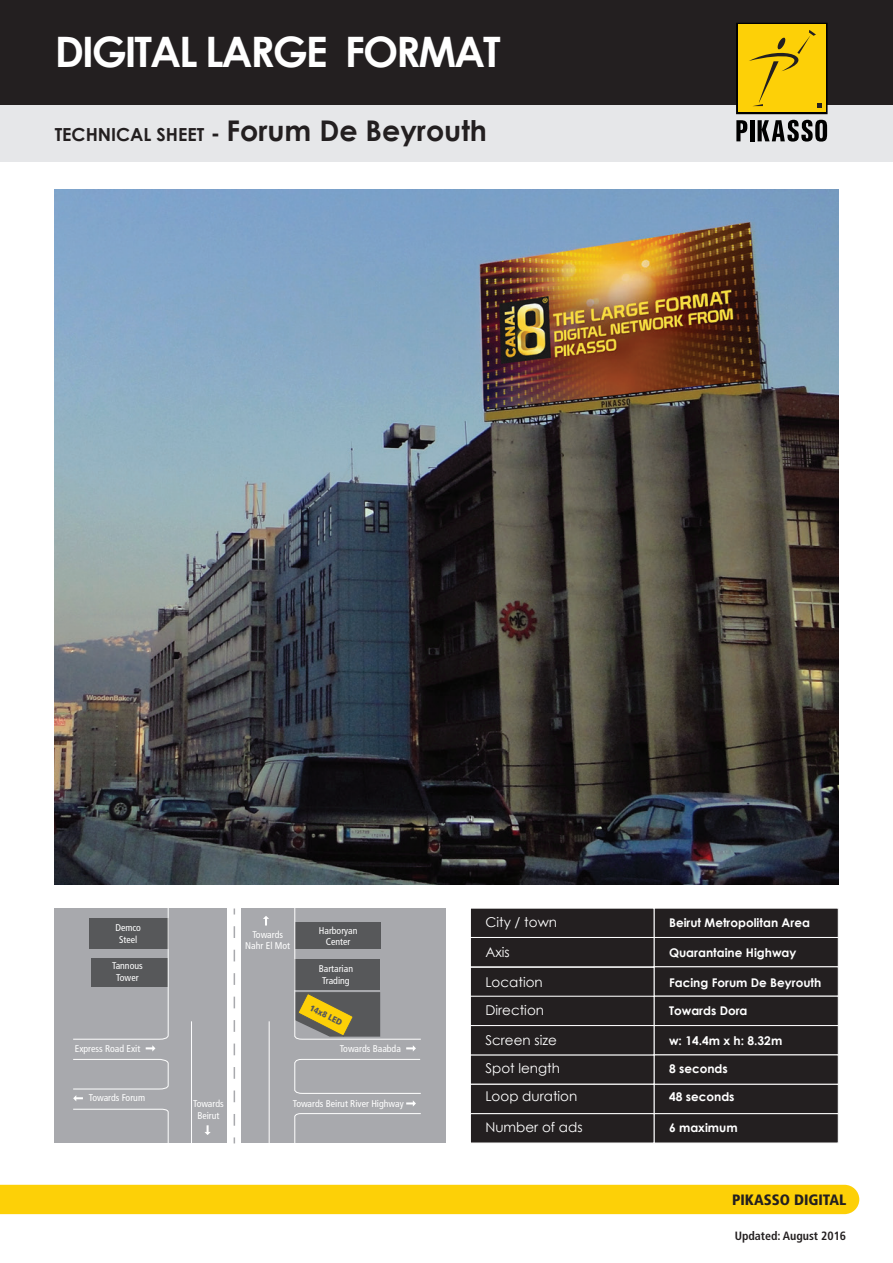
<style>
.page{position:relative;width:893px;height:1263px;background:#fff}
.page>*{position:absolute;margin:0;border:0;box-sizing:border-box;transform-origin:0 0}
.t1{font:700 42px "Century Gothic";letter-spacing:-.05em;color:#fff}
.t2{font:700 28.5px "Century Gothic";color:#231f20}
.t3{font:900 condensed 15px "Frutiger LT Std";color:#231f20}
.t4{font:13.5px/29px "Century Gothic";color:#fff}
.t5{font:700 12px "Century Gothic";color:#fff}
.t6{font:700 condensed 12px "Frutiger LT Std";color:#231f20}
.t7{font:condensed 9.75px/11.7px "Frutiger LT Std";color:#fff;text-align:center}
.t8{font:900 condensed 8.55px "Frutiger LT Std";color:#57585a}
.s1{font-size:18px}
.s2{font-size:22.5px}
</style>
<div class="page">
<div style="left:0;top:0;width:893px;height:105px;background:#231f20"></div>
<div style="left:0;top:105px;width:893px;height:57px;background:#e6e7e9"></div>
<div style="left:0;top:1185px;width:859px;height:29px;background:#fdd007"></div>
<svg style="left:736px;top:120px;width:11px;height:21px"></svg>
<hr style="left:750px;top:120px;width:4px;height:21px;background:#000">
<svg style="left:758px;top:120px;width:69px;height:22px"></svg>
<svg style="left:736px;top:23px;width:91px;height:91px"></svg>
<div style="left:738px;top:25px;width:87px;height:87px;background:#fdd007"></div>
<svg style="left:749px;top:30px;width:73px;height:78px"></svg>
<div style="left:55px;top:908px;width:391px;height:235px;background:#a8a9ad"></div>
<svg style="left:204px;top:1125px;width:7px;height:10px"></svg>
<svg style="left:406px;top:1100px;width:10px;height:6px"></svg>
<svg style="left:263px;top:916px;width:6px;height:9px"></svg>
<div style="left:654px;top:908px;width:185px;height:30px;background:#231f20"></div>
<div style="left:654px;top:937px;width:185px;height:30px;background:#231f20;border:1px solid #fff"></div>
<div style="left:654px;top:966px;width:185px;height:30px;background:#231f20;border:1px solid #fff"></div>
<div style="left:654px;top:996px;width:185px;height:30px;background:#231f20;border:1px solid #fff"></div>
<div style="left:654px;top:1025px;width:185px;height:30px;background:#231f20;border:1px solid #fff"></div>
<div style="left:654px;top:1054px;width:185px;height:31px;background:#231f20;border:1px solid #fff"></div>
<div style="left:654px;top:1084px;width:185px;height:30px;background:#231f20;border:1px solid #fff"></div>
<div style="left:654px;top:1113px;width:185px;height:30px;background:#231f20;border:1px solid #fff"></div>
<div style="left:470px;top:967px;width:184px;height:30px;background:#231f20;border:1px solid #fff"></div>
<div style="left:470px;top:1054px;width:184px;height:30px;background:#231f20"></div>
<div style="left:470px;top:908px;width:184px;height:30px;background:#231f20"></div>
<div style="left:470px;top:937px;width:184px;height:30px;background:#231f20;border:1px solid #fff"></div>
<div style="left:470px;top:996px;width:184px;height:30px;background:#231f20;border:1px solid #fff"></div>
<div style="left:470px;top:1025px;width:184px;height:30px;background:#231f20;border:1px solid #fff"></div>
<div style="left:470px;top:1084px;width:184px;height:30px;background:#231f20;border:1px solid #fff"></div>
<div style="left:470px;top:1113px;width:184px;height:30px;background:#231f20;border:1px solid #fff"></div>
<div style="left:227px;top:908px;width:14px;height:235px;background:#fff"></div>
<svg style="left:234px;top:926px;width:1px;height:200px"></svg>
<img style="left:54px;top:189px;width:784px;height:696px">
<svg style="left:294px;top:1113px;width:127px;height:30px"></svg>
<svg style="left:294px;top:1059px;width:127px;height:35px"></svg>
<svg style="left:73px;top:1108px;width:96px;height:35px"></svg>
<svg style="left:73px;top:1059px;width:96px;height:42px"></svg>
<svg style="left:73px;top:908px;width:96px;height:143px"></svg>
<hr style="left:269px;top:1021px;width:1px;height:122px;background:#fff">
<hr style="left:191px;top:1021px;width:1px;height:122px;background:#fff">
<svg style="left:294px;top:908px;width:127px;height:143px"></svg>
<h1 class="t1" style="left:55px;top:20px;width:448px">DIGITAL LARGE FORMAT</h1>
<h2 class="t2" style="left:55px;top:109px;width:434px"><span class="s1">TECHNICAL SHEET</span> <span class="s2">-</span> Forum De Beyrouth</h2>
<p class="t7" style="left:115px;top:922px;width:27px">Demco<br>Steel</p>
<p class="t7" style="left:112px;top:960px;width:32px">Tannous<br>Tower</p>
<p class="t7" style="left:75px;top:1042px;width:67px">Express Road Exit</p>
<p class="t7" style="left:245px;top:928px;width:46px">Towards<br>Nahr El Mot</p>
<p class="t7" style="left:319px;top:924px;width:40px">Harboryan<br>Center</p>
<p class="t7" style="left:319px;top:963px;width:36px">Bartarian<br>Trading</p>
<p class="t8" style="left:313px;top:1003px;width:37px;rotate:27deg">14x8 LED</p>
<p class="t7" style="left:340px;top:1042px;width:63px">Towards Baabda</p>
<h3 class="t4" style="left:485px;top:907px;width:73px;line-height:29.4px">City / town<br>Axis</h3>
<h3 class="t4" style="left:485px;top:967px;width:73px">Location<br>Direction<br>Screen size</h3>
<p class="t5" style="left:669px;top:914px;width:142px">Beirut Metropolitan Area</p>
<p class="t5" style="left:669px;top:943px;width:129px">Quarantaine Highway</p>
<p class="t5" style="left:669px;top:973px;width:154px">Facing Forum De Beyrouth</p>
<p class="t5" style="left:669px;top:1002px;width:80px">Towards Dora</p>
<p class="t5" style="left:669px;top:1031px;width:115px">w: 14.4m x h: 8.32m</p>
<p class="t7" style="left:89px;top:1092px;width:58px">Towards Forum</p>
<p class="t7" style="left:193px;top:1098px;width:32px">Towards<br>Beirut</p>
<p class="t7" style="left:293px;top:1097px;width:112px">Towards Beirut River Highway</p>
<h3 class="t4" style="left:485px;top:1054px;width:93px;line-height:28.3px">Spot length<br>Loop duration</h3>
<p class="t5" style="left:669px;top:1059px;width:60px">8 seconds</p>
<p class="t5" style="left:669px;top:1088px;width:67px">48 seconds</p>
<h3 class="t4" style="left:485px;top:1112px;width:99px">Number of ads</h3>
<p class="t5" style="left:669px;top:1118px;width:70px">6 maximum</p>
<h3 class="t3" style="left:732px;top:1191px;width:116px">PIKASSO DIGITAL</h3>
<p class="t6" style="left:735px;top:1228px;width:113px">Updated: August 2016</p>
</div>
